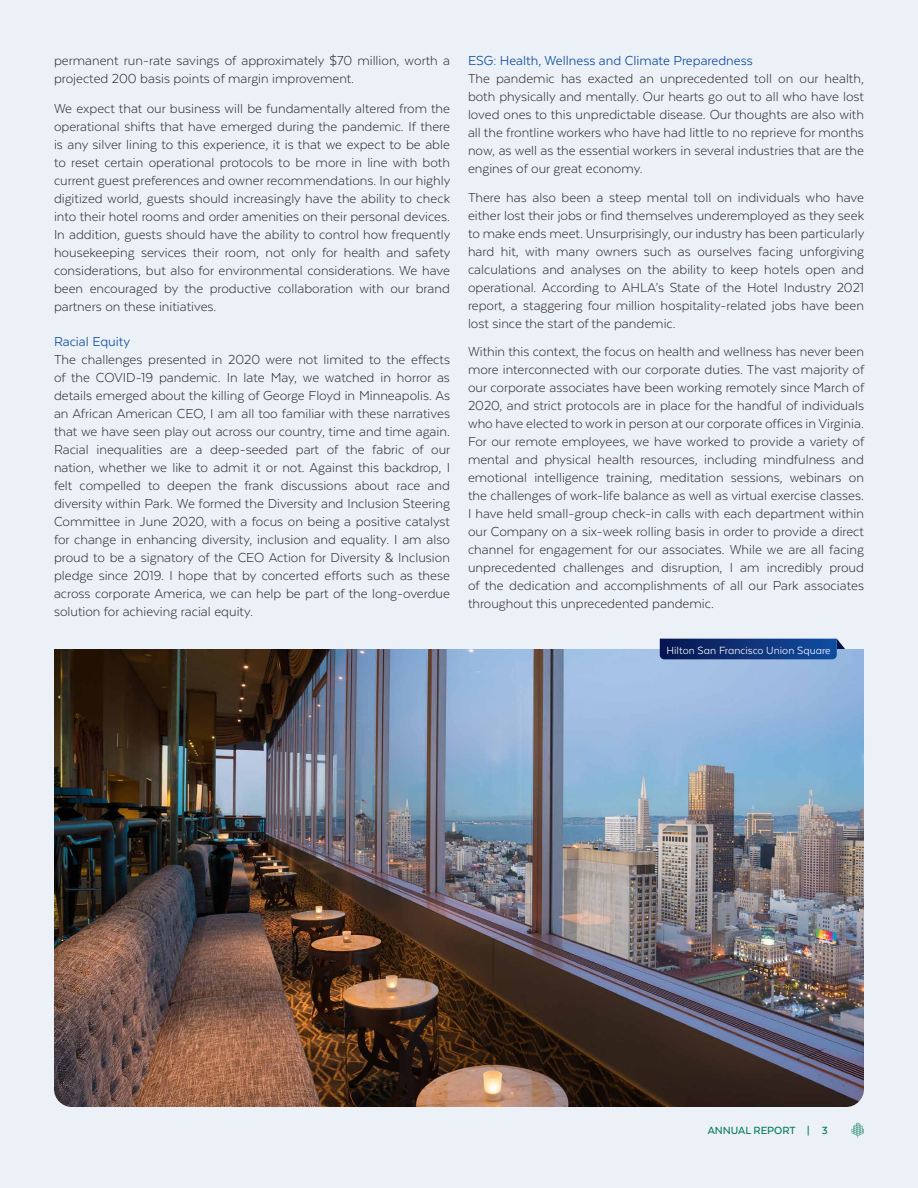
<style>
.page{position:relative;width:918px;height:1188px;background:#ebf1f7}
.page>*{position:absolute;margin:0;border:0;box-sizing:border-box;transform-origin:0 0}
.Body{font:300 15px/18px "Texta";color:#231f20;text-align:justify}
.Subhead_2{font:15px "Texta";color:#0f4ca0}
.Body-2{font:12px "Texta Alt";color:#fff}
.t1{font:500 12px "Texta";color:#007854}
</style>
<div class="page">
<img style="left:54px;top:649px;width:810px;height:458px">
<svg style="left:660px;top:639px;width:189px;height:20px;background:#163a7d"></svg>
<svg style="left:852px;top:1123px;width:12px;height:15px"></svg>
<p class="Body" style="left:54px;top:52px;width:397px">permanent run-rate savings of approximately $70 million, worth a projected 200 basis points of margin improvement.</p>
<p class="Body" style="left:54px;top:100px;width:398px">We expect that our business will be fundamentally altered from the operational shifts that have emerged during the pandemic. If there is any silver lining to this experience, it is that we expect to be able to reset certain operational protocols to be more in line with both current guest preferences and owner recommendations. In our highly digitized world, guests should increasingly have the ability to check into their hotel rooms and order amenities on their personal devices.<br>In addition, guests should have the ability to control how frequently housekeeping services their room, not only for health and safety considerations, but also for environmental considerations. We have been encouraged by the productive collaboration with our brand partners on these initiatives.</p>
<p class="Subhead_2" style="left:54px;top:334px;width:78px">Racial Equity</p>
<p class="Body" style="left:54px;top:350px;width:398px">The challenges presented in 2020 were not limited to the effects of the COVID-19 pandemic. In late May, we watched in horror as details emerged about the killing of George Floyd in Minneapolis. As an African American CEO, I am all too familiar with these narratives that we have seen play out across our country, time and time again.<br>Racial inequalities are a deep-seeded part of the fabric of our nation, whether we like to admit it or not. Against this backdrop, I felt compelled to deepen the frank discussions about race and diversity within Park. We formed the Diversity and Inclusion Steering Committee in June 2020, with a focus on being a positive catalyst for change in enhancing diversity, inclusion and equality. I am also proud to be a signatory of the CEO Action for Diversity &amp; Inclusion pledge since 2019. I hope that by concerted efforts such as these across corporate America, we can help be part of the long-overdue solution for achieving racial equity.</p>
<p class="Subhead_2" style="left:468px;top:53px;width:286px">ESG: Health, Wellness and Climate Preparedness</p>
<p class="Body" style="left:468px;top:70px;width:398px">The pandemic has exacted an unprecedented toll on our health, both physically and mentally. Our hearts go out to all who have lost loved ones to this unpredictable disease. Our thoughts are also with all the frontline workers who have had little to no reprieve for months now, as well as the essential workers in several industries that are the engines of our great economy.</p>
<p class="Body" style="left:468px;top:188px;width:398px">There has also been a steep mental toll on individuals who have either lost their jobs or find themselves underemployed as they seek to make ends meet. Unsurprisingly, our industry has been particularly hard hit, with many owners such as ourselves facing unforgiving calculations and analyses on the ability to keep hotels open and operational. According to AHLA’s State of the Hotel Industry 2021 report, a staggering four million hospitality-related jobs have been lost since the start of the pandemic.</p>
<p class="Body" style="left:468px;top:343px;width:398px">Within this context, the focus on health and wellness has never been more interconnected with our corporate duties. The vast majority of our corporate associates have been working remotely since March of 2020, and strict protocols are in place for the handful of individuals who have elected to work in person at our corporate offices in Virginia.<br>For our remote employees, we have worked to provide a variety of mental and physical health resources, including mindfulness and emotional intelligence training, meditation sessions, webinars on the challenges of work-life balance as well as virtual exercise classes.<br>I have held small-group check-in calls with each department within our Company on a six-week rolling basis in order to provide a direct channel for engagement for our associates. While we are all facing unprecedented challenges and disruption, I am incredibly proud of the dedication and accomplishments of all our Park associates throughout this unprecedented pandemic.</p>
<p class="Body-2" style="left:667px;top:644px;width:166px">Hilton San Francisco Union Square</p>
<p class="t1" style="left:708px;top:1124px;width:122px">ANNUAL REPORT | 3</p>
</div>
